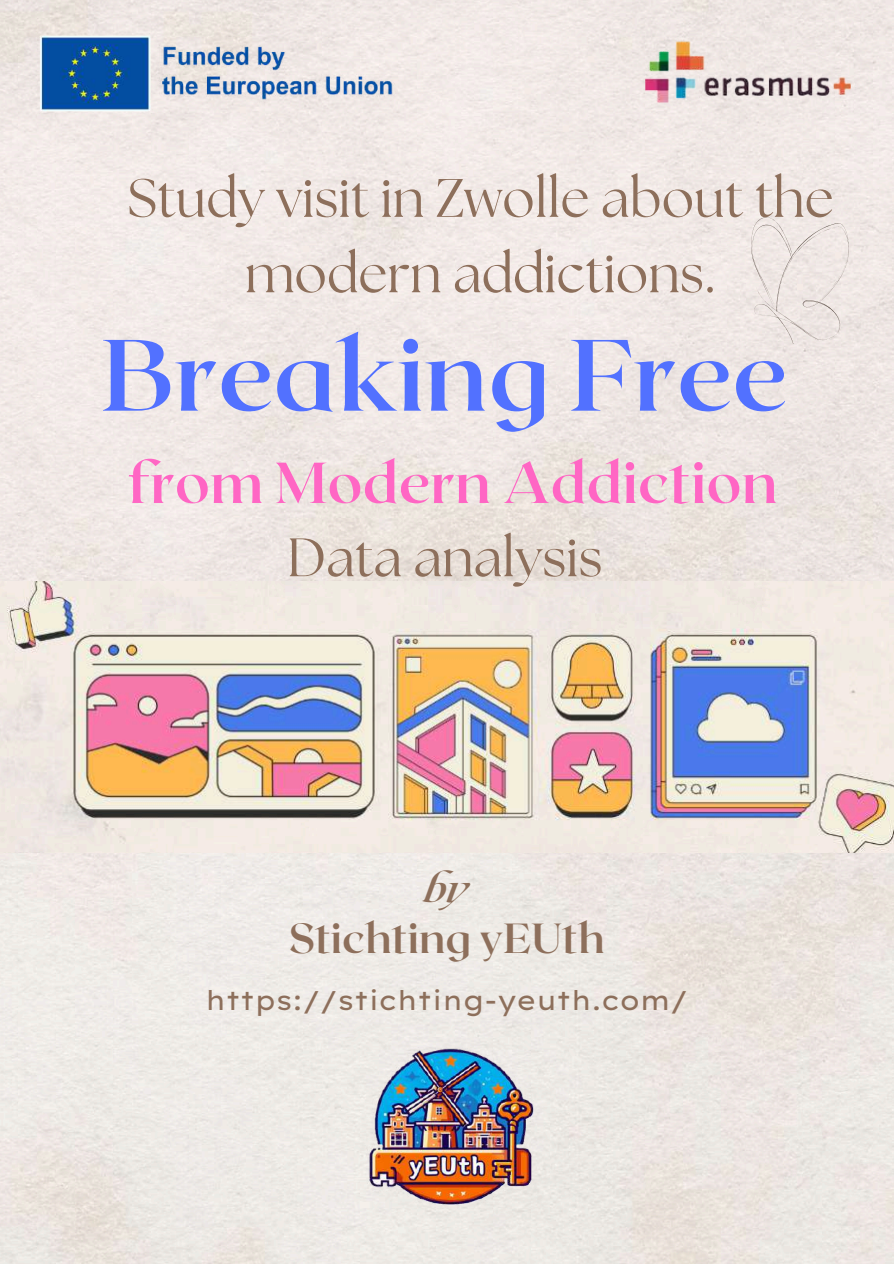
<style>
.page{position:relative;width:894px;height:1264px;background:#fff}
.page>*{position:absolute;margin:0;border:0;box-sizing:border-box;transform-origin:0 0}
.t1{font:700 101.1px "Roxborough CF";color:#5271ff}
.t2{font:700 57.6px "Roxborough CF";color:#ff66c4}
.t3{font:54px/75.3px "The Seasons";color:#8d6f5b;text-align:center}
.t4{font:700 42px "Roxborough CF";color:#8d6f5b}
.t5{font:italic 700 39px "Roxborough CF";color:#8d6f5b}
.t6{font:27px "Lexend Exa";color:#8d6f5b}
</style>
<div class="page">
<img style="left:0;top:0;width:893px;height:1263px">
<img style="left:355px;top:1030px;width:192px;height:191px">
<img style="left:38px;top:34px;width:380px;height:80px">
<img style="left:630px;top:30px;width:235px;height:88px">
<img style="left:0;top:581px;width:893px;height:271px">
<svg style="left:740px;top:212px;width:115px;height:136px;background:#ece4e1"></svg>
<p class="t3" style="left:127px;top:164px;width:707px">Study visit in Zwolle about the modern addictions.</p>
<h1 class="t1" style="left:101px;top:309px;width:687px">Breaking Free</h1>
<p class="t2" style="left:128px;top:445px;width:651px">from Modern Addiction</p>
<p class="t3" style="left:287px;top:523px;width:317px">Data analysis</p>
<p class="t5" style="left:424px;top:863px;width:45px">by</p>
<p class="t4" style="left:288px;top:910px;width:317px">Stichting yEUth</p>
<p class="t6" style="left:205px;top:982px;width:483px">https://stichting-yeuth.com/</p>
</div>
